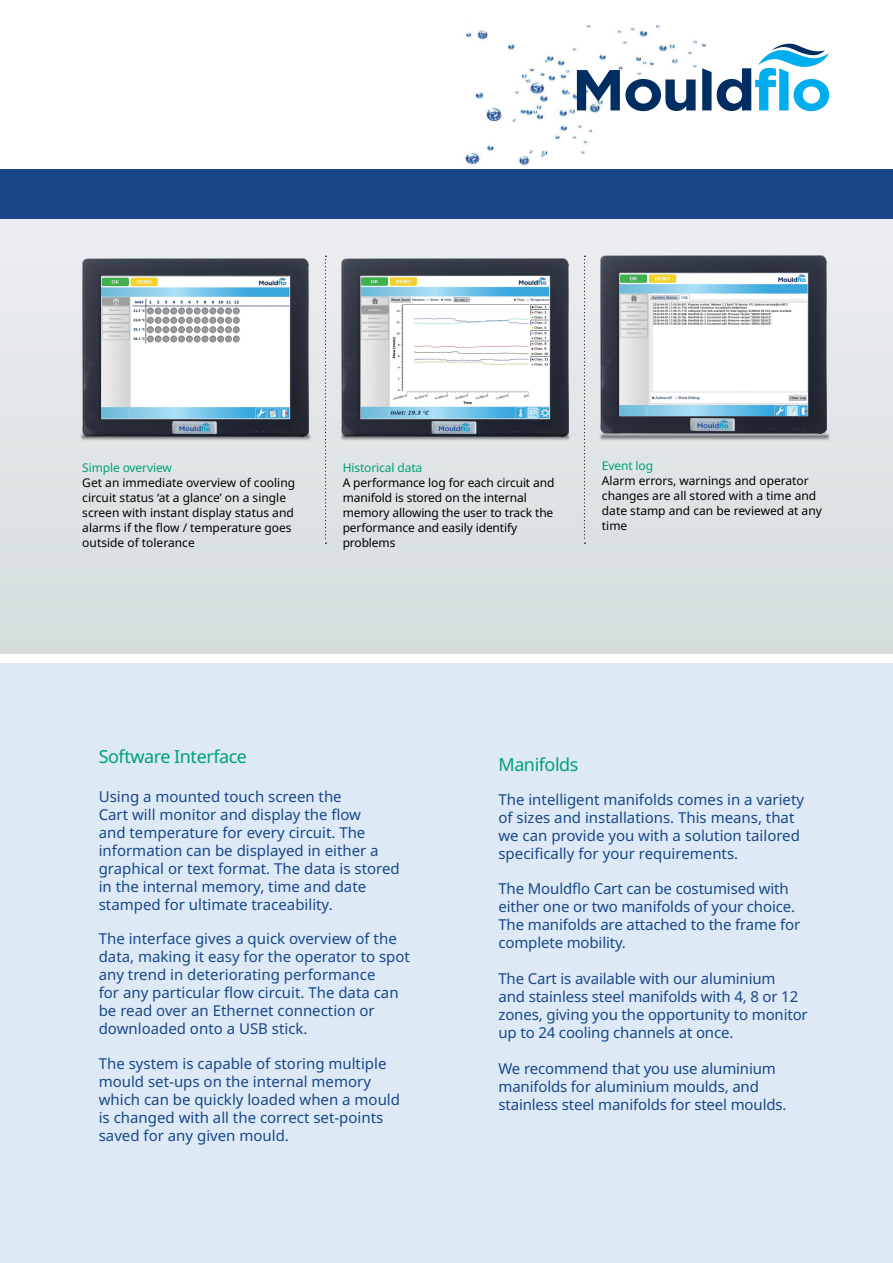
<style>
.page{position:relative;width:893px;height:1263px;background:#fff}
.page>*{position:absolute;margin:0;border:0;box-sizing:border-box;transform-origin:0 0}
.Brødtekst_headline_1{font:18px "Noto Sans";letter-spacing:-.025em;color:#00a079}
.Brødtekst_9_11{font:15px/18px "Noto Sans";color:#19478a}
.Brødtekst_headline_1-2{font:15px/18px "Noto Sans";letter-spacing:-.01em;color:#19478a}
.Brødtekst_9_11-2{font:15px/18px "Noto Sans";color:#194789}
.Brødtekst_8_10{font:12px/15px "Noto Sans";color:#000}
.Brødtekst_8_10-2{font:12px "Noto Sans";letter-spacing:-.01em;color:#00a079}
</style>
<div class="page">
<img style="left:433px;top:24px;width:277px;height:146px">
<svg style="left:577px;top:70px;width:119px;height:41px"></svg>
<svg style="left:702px;top:68px;width:9px;height:42px"></svg>
<svg style="left:717px;top:43px;width:112px;height:68px"></svg>
<div style="left:0;top:218px;width:893px;height:435px;background:linear-gradient(to bottom,#eaebee,#d5dddd)"></div>
<div style="left:0;top:170px;width:893px;height:49px;background:#19478a"></div>
<div style="left:0;top:663px;width:893px;height:600px;background:#dde9f5"></div>
<svg style="left:325px;top:256px;width:1px;height:288px"></svg>
<svg style="left:584px;top:256px;width:1px;height:288px"></svg>
<img style="left:74px;top:417px;width:242px;height:37px">
<img style="left:334px;top:417px;width:242px;height:37px">
<img style="left:594px;top:417px;width:242px;height:37px">
<img style="left:82px;top:258px;width:226px;height:178px">
<img style="left:101px;top:276px;width:188px;height:143px">
<img style="left:342px;top:258px;width:226px;height:178px">
<img style="left:361px;top:276px;width:188px;height:143px">
<img style="left:600px;top:256px;width:226px;height:178px">
<img style="left:619px;top:274px;width:189px;height:142px">
<p class="Brødtekst_8_10-2" style="left:82px;top:459px;width:91px">Simple overview</p>
<p class="Brødtekst_8_10" style="left:82px;top:475px;width:214px">Get an immediate overview of cooling circuit status ‘at a glance’ on a single screen with instant display status and alarms if the flow / temperature goes outside of tolerance</p>
<p class="Brødtekst_8_10-2" style="left:343px;top:459px;width:81px">Historical data</p>
<p class="Brødtekst_8_10" style="left:343px;top:475px;width:213px">A performance log for each circuit and manifold is stored on the internal memory allowing the user to track the performance and easily identify problems</p>
<p class="Brødtekst_8_10-2" style="left:602px;top:457px;width:53px">Event log</p>
<p class="Brødtekst_8_10" style="left:602px;top:473px;width:221px">Alarm errors, warnings and operator changes are all stored with a time and date stamp and can be reviewed at any time</p>
<p class="Brødtekst_headline_1" style="left:99px;top:743px;width:150px">Software Interface</p>
<p class="Brødtekst_9_11" style="left:99px;top:788px;width:303px">Using a mounted touch screen the<br>Cart will monitor and display the flow<br>and temperature for every circuit. The information can be displayed in either a graphical or text format. The data is stored in the internal memory, time and date stamped for ultimate traceability.</p>
<p class="Brødtekst_9_11" style="left:99px;top:930px;width:313px">The interface gives a quick overview of the data, making it easy for the operator to spot any trend in deteriorating performance<br>for any particular flow circuit. The data can be read over an Ethernet connection or downloaded onto a USB stick.</p>
<p class="Brødtekst_9_11-2" style="left:99px;top:1055px;width:303px">The system is capable of storing multiple mould set-ups on the internal memory which can be quickly loaded when a mould is changed with all the correct set-points saved for any given mould.</p>
<p class="Brødtekst_headline_1" style="left:498px;top:751px;width:82px">Manifolds</p>
<p class="Brødtekst_headline_1-2" style="left:498px;top:791px;width:307px">The intelligent manifolds comes in a variety of sizes and installations. This means, that we can provide you with a solution tailored specifically for your requirements.</p>
<p class="Brødtekst_headline_1-2" style="left:498px;top:879px;width:303px">The Mouldflo Cart can be costumised with either one or two manifolds of your choice.<br>The manifolds are attached to the frame for complete mobility.</p>
<p class="Brødtekst_headline_1-2" style="left:498px;top:969px;width:311px">The Cart is available with our aluminium<br>and stainless steel manifolds with 4, 8 or 12 zones, giving you the opportunity to monitor up to 24 cooling channels at once.</p>
<p class="Brødtekst_9_11" style="left:498px;top:1059px;width:290px">We recommend that you use aluminium manifolds for aluminium moulds, and stainless steel manifolds for steel moulds.</p>
</div>
